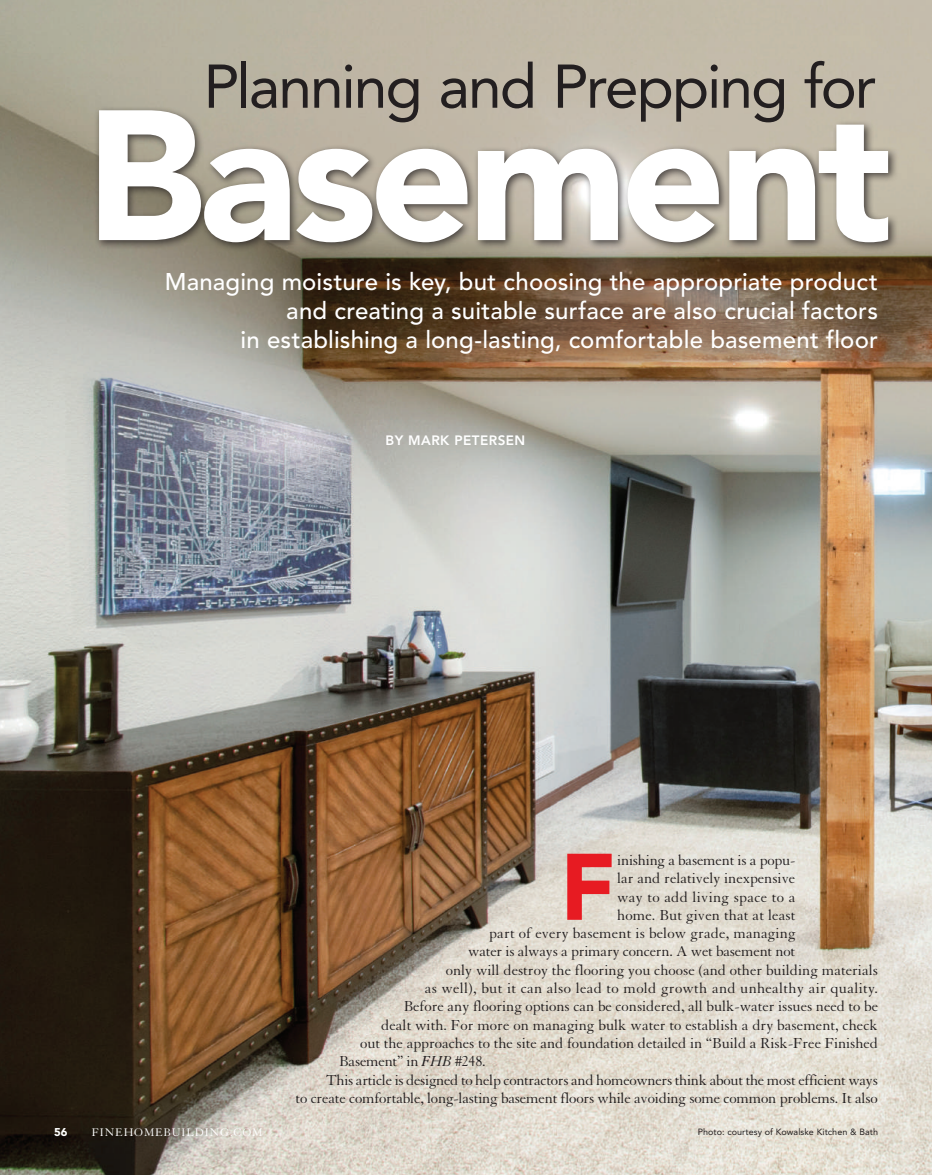
<style>
.page{position:relative;width:932px;height:1175px;background:#fff}
.page>*{position:absolute;margin:0;border:0;box-sizing:border-box;transform-origin:0 0}
.t1{font:900 183.3px "Avenir LT Std";letter-spacing:-.035em;color:#fff}
.t2{font:900 93.3px "Avenir LT Std";color:#e71b22}
.t3{font:61.05px "Avenir LT Std";letter-spacing:-.04em;color:#231f20}
.t4{font:500 24px/29.1px "Avenir LT Std";letter-spacing:.005em;color:#fff;text-align:right}
.t5{font:15.75px "Granjon LT Std";letter-spacing:-.005em;color:#231f20}
.t6{font:15.75px "Granjon LT Std";letter-spacing:.015em;color:#231f20}
.t7{font:800 13.5px "Avenir LT Std";letter-spacing:.03em;color:#fff}
.t8{font:12px "Granjon LT Std";letter-spacing:.07em;color:#fff}
.t9{font:900 11.25px "Avenir LT Std";color:#fff}
.t10{font:9px "Avenir LT Std";letter-spacing:.005em;color:#231f20}
.s1{font-style:italic}
</style>
<div class="page">
<img style="left:0;top:0;width:932px;height:1174px">
<div style="left:94px;top:97px;width:838px;height:197px;background:#231f20;opacity:.75"></div>
<h3 class="t3" style="left:203px;top:51px;width:674px">Planning and Prepping for</h3>
<h1 class="t1" style="left:86px;top:65px;width:808px">Basement</h1>
<h3 class="t4" style="left:165px;top:268px;width:714px">Managing moisture is key, but choosing the appropriate product and creating a suitable surface are also crucial factors<br>in establishing a long-lasting, comfortable basement floor</h3>
<p class="t7" style="left:385px;top:432px;width:141px">BY MARK PETERSEN</p>
<h2 class="t2" style="left:560px;top:831px;width:57px">F</h2>
<p class="t5" style="left:617px;top:851px;width:180px">inishing a basement is a popu-</p>
<p class="t5" style="left:617px;top:870px;width:180px">lar and relatively inexpensive</p>
<p class="t6" style="left:617px;top:888px;width:180px">way to add living space to a</p>
<p class="t5" style="left:617px;top:906px;width:180px">home. But given that at least</p>
<p class="t5" style="left:489px;top:924px;width:308px">part of every basement is below grade, managing</p>
<p class="t5" style="left:468px;top:943px;width:328px">water is always a primary concern. A wet basement not</p>
<p class="t5" style="left:446px;top:961px;width:434px">only will destroy the flooring you choose (and other building materials</p>
<p class="t6" style="left:424px;top:979px;width:454px">as well), but it can also lead to mold growth and unhealthy air quality.</p>
<p class="t5" style="left:404px;top:998px;width:476px">Before any flooring options can be considered, all bulk-water issues need to be</p>
<p class="t5" style="left:381px;top:1016px;width:498px">dealt with. For more on managing bulk water to establish a dry basement, check</p>
<p class="t5" style="left:360px;top:1034px;width:519px">out the approaches to the site and foundation detailed in “Build a Risk-Free Finished</p>
<p class="t5" style="left:339px;top:1053px;width:148px">Basement” in <span class="s1">FHB</span> #248.</p>
<p class="t5" style="left:326px;top:1071px;width:553px">This article is designed to help contractors and homeowners think about the most efficient ways</p>
<p class="t5" style="left:296px;top:1089px;width:583px">to create comfortable, long-lasting basement floors while avoiding some common problems. It also</p>
<p class="t9" style="left:54px;top:1125px;width:15px">56</p>
<p class="t8" style="left:92px;top:1126px;width:172px">FINEHOMEBUILDING.COM</p>
<p class="t10" style="left:697px;top:1126px;width:182px">Photo: courtesy of Kowalske Kitchen &amp; Bath</p>
</div>
